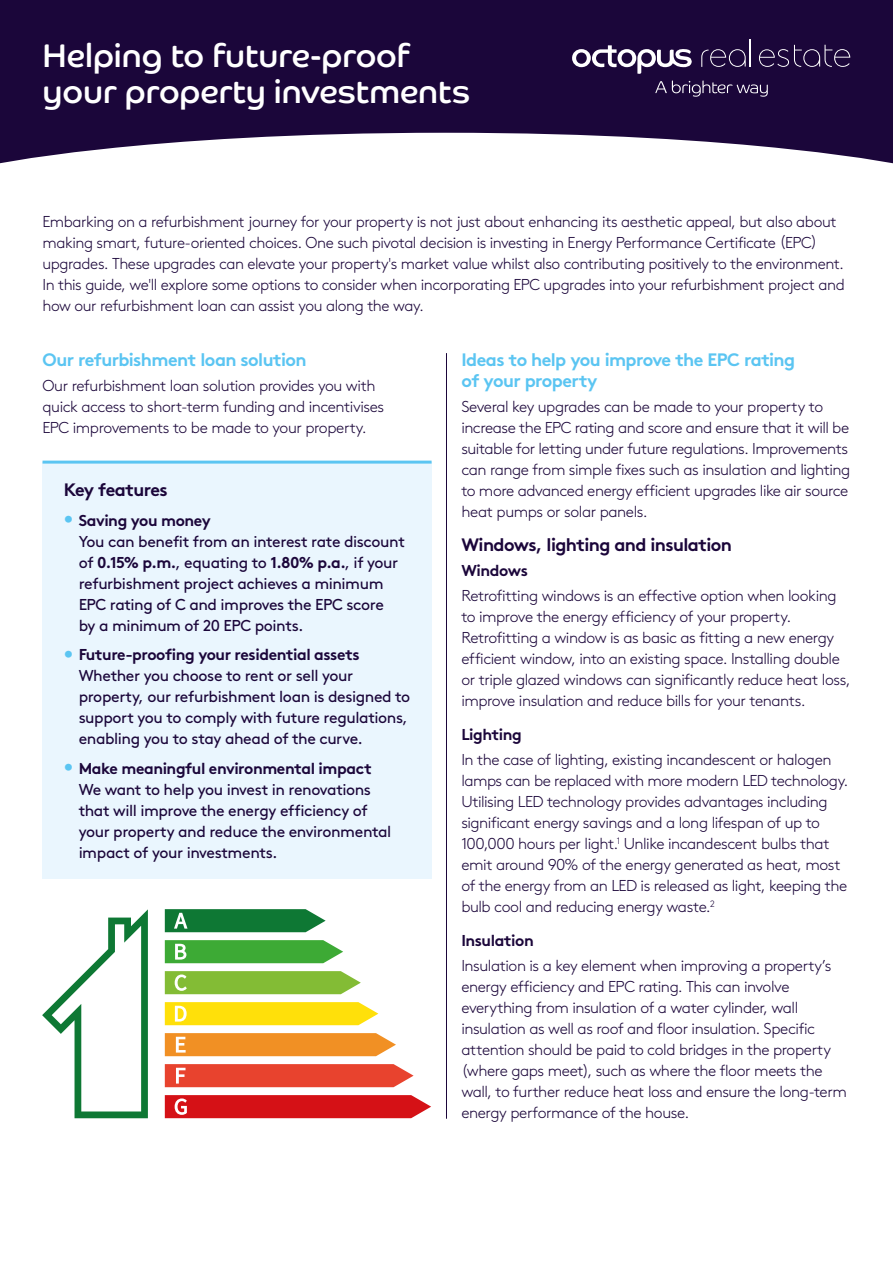
<style>
.page{position:relative;width:893px;height:1263px;background:#fff}
.page>*{position:absolute;margin:0;border:0;box-sizing:border-box;transform-origin:0 0}
.t1{font:33px/36px "Co Headline";color:#fff}
.t2{font:700 18px/21px "Brown";letter-spacing:-.035em;color:#5bc5f2}
.t3{font:700 18px "Brown";letter-spacing:-.035em;color:#1b063a}
.t4{font:300 15.75px/21px "Brown";letter-spacing:-.03em;color:#1b063a}
.t5{font:15.75px/21px "Brown";letter-spacing:-.025em;color:#1b063a}
.t6{font:700 15.75px "Brown";letter-spacing:-.03em;color:#1b063a}
.s1{font-weight:700;color:#5bc5f2}
.s2{font-weight:700}
</style>
<div class="page">
<svg style="left:0;top:0;width:893px;height:164px;background:#3b2956"></svg>
<svg style="left:655px;top:81px;width:113px;height:16px;background:#42315b"></svg>
<svg style="left:572px;top:45px;width:121px;height:30px"></svg>
<svg style="left:759px;top:45px;width:91px;height:22px;background:#3a2854"></svg>
<svg style="left:701px;top:40px;width:49px;height:27px"></svg>
<div style="left:43px;top:462px;width:389px;height:417px;background:#eaf6fe"></div>
<hr style="left:43px;top:461px;width:389px;height:3px;background:#5bc5f2">
<hr style="left:446px;top:353px;width:1px;height:766px;background:#1b063a">
<svg style="left:165px;top:909px;width:161px;height:23px;background:#248447"></svg>
<svg style="left:165px;top:940px;width:178px;height:23px;background:#4eb147"></svg>
<svg style="left:165px;top:971px;width:196px;height:23px;background:#8cc044"></svg>
<svg style="left:165px;top:1002px;width:213px;height:23px;background:#ffe21b"></svg>
<svg style="left:165px;top:1033px;width:231px;height:23px;background:#f19732"></svg>
<svg style="left:165px;top:1064px;width:249px;height:23px;background:#e94e3a"></svg>
<svg style="left:165px;top:1095px;width:266px;height:23px;background:#d71e23"></svg>
<svg style="left:42px;top:909px;width:106px;height:209px"></svg>
<h1 class="t1" style="left:43px;top:37px;width:429px">Helping to future-proof your property investments</h1>
<p class="t4" style="left:43px;top:209px;width:804px">Embarking on a refurbishment journey for your property is not just about enhancing its aesthetic appeal, but also about making smart, future-oriented choices. One such pivotal decision is investing in Energy Performance Certificate (EPC) upgrades. These upgrades can elevate your property's market value whilst also contributing positively to the environment.<br>In this guide, we'll explore some options to consider when incorporating EPC upgrades into your refurbishment project and how our refurbishment loan can assist you along the way.</p>
<p class="t2" style="left:43px;top:347px;width:266px">Our refurbishment loan solution</p>
<p class="t4" style="left:43px;top:374px;width:343px">Our refurbishment loan solution provides you with quick access to short-term funding and incentivises<br>EPC improvements to be made to your property.</p>
<p class="t3" style="left:64px;top:475px;width:106px">Key features</p>
<p class="t5" style="left:79px;top:508px;width:328px;text-indent:-15px"><span class="s1">•</span> <span class="s2">Saving you money<br></span>You can benefit from an interest rate discount of <span class="s2">0.15% p.m.</span>, equating to <span class="s2">1.80% p.a.</span>, if your refurbishment project achieves a minimum EPC rating of C and improves the EPC score<br>by a minimum of 20 EPC points.</p>
<p class="t5" style="left:79px;top:643px;width:333px;text-indent:-15px"><span class="s1">•</span> <span class="s2">Future-proofing your residential assets </span>Whether you choose to rent or sell your property, our refurbishment loan is designed to support you to comply with future regulations, enabling you to stay ahead of the curve.</p>
<p class="t5" style="left:79px;top:756px;width:314px;text-indent:-15px"><span class="s1">•</span> <span class="s2">Make meaningful environmental impact </span>We want to help you invest in renovations that will improve the energy efficiency of your property and reduce the environmental impact of your investments.</p>
<p class="t2" style="left:461px;top:347px;width:335px">Ideas to help you improve the EPC rating of your property</p>
<p class="t4" style="left:461px;top:395px;width:391px">Several key upgrades can be made to your property to increase the EPC rating and score and ensure that it will be suitable for letting under future regulations. Improvements can range from simple fixes such as insulation and lighting to more advanced energy efficient upgrades like air source heat pumps or solar panels.</p>
<p class="t3" style="left:461px;top:530px;width:272px">Windows, lighting and insulation</p>
<p class="t6" style="left:461px;top:558px;width:68px">Windows</p>
<p class="t4" style="left:461px;top:584px;width:391px">Retrofitting windows is an effective option when looking to improve the energy efficiency of your property.<br>Retrofitting a window is as basic as fitting a new energy efficient window, into an existing space. Installing double or triple glazed windows can significantly reduce heat loss, improve insulation and reduce bills for your tenants.</p>
<p class="t6" style="left:461px;top:722px;width:62px">Lighting</p>
<p class="t4" style="left:461px;top:748px;width:388px">In the case of lighting, existing incandescent or halogen lamps can be replaced with more modern LED technology.<br>Utilising LED technology provides advantages including significant energy savings and a long lifespan of up to 100,000 hours per light.<sup>1</sup> Unlike incandescent bulbs that emit around 90% of the energy generated as heat, most of the energy from an LED is released as light, keeping the bulb cool and reducing energy waste.<sup>2</sup></p>
<p class="t6" style="left:461px;top:928px;width:74px">Insulation</p>
<p class="t4" style="left:461px;top:954px;width:387px">Insulation is a key element when improving a property’s energy efficiency and EPC rating. This can involve everything from insulation of a water cylinder, wall insulation as well as roof and floor insulation. Specific attention should be paid to cold bridges in the property (where gaps meet), such as where the floor meets the wall, to further reduce heat loss and ensure the long-term energy performance of the house.</p>
</div>
